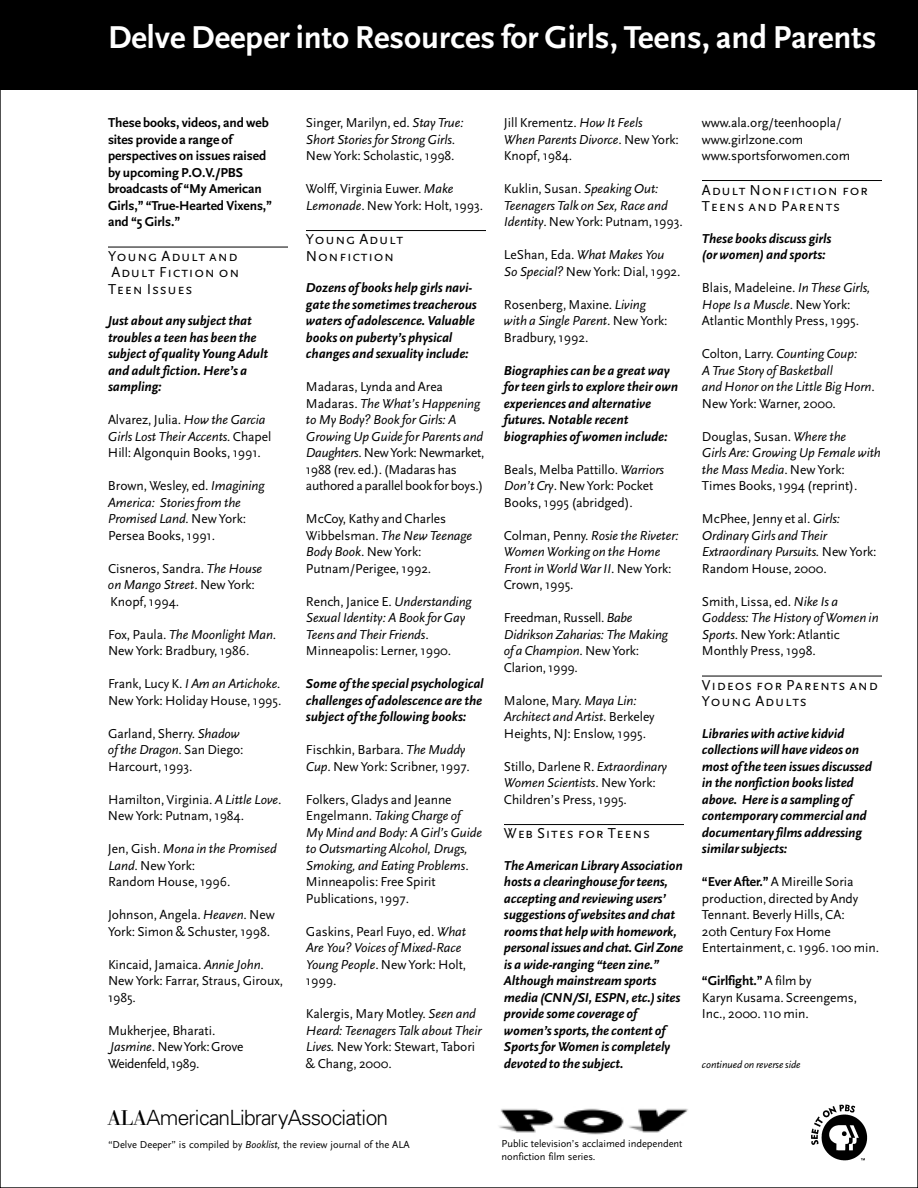
<style>
.page{position:relative;width:918px;height:1188px;background:#fff}
.page>*{position:absolute;margin:0;border:0;box-sizing:border-box;transform-origin:0 0}
.t1{font:700 33px "Scala Sans";color:#fff}
.t2{font:300 21px "Univers";letter-spacing:-.03em;color:#000}
.t3{font:15px/16.5px "Scala Sans Caps";letter-spacing:.05em;color:#000}
.t4{font:13.5px/16.5px "Scala Sans";letter-spacing:-.005em;color:#000}
.t5{font:italic 700 13.5px/16.5px "Scala Sans";letter-spacing:-.01em;color:#000}
.t6{font:italic 13.5px/16.5px "Scala Sans";letter-spacing:-.005em;color:#000}
.t7{font:700 13.5px/16.5px "Scala Sans";letter-spacing:-.005em;color:#000}
.t8{font:13.5px/16.5px "Scala Sans";letter-spacing:-.03em;color:#000}
.t9{font:10.5px/12.5px "Scala Sans";letter-spacing:-.005em;color:#000}
.t10{font:italic 10.5px "Scala Sans";letter-spacing:-.005em;color:#000}
.s1{font-style:italic}
.s2{font-style:normal}
.s3{font-weight:700}
.s4{font-family:"Bodoni BE";font-weight:400}
</style>
<div class="page">
<div style="left:0;top:0;width:918px;height:90px;background:#000"></div>
<img style="left:811px;top:1104px;width:57px;height:57px">
<img style="left:499px;top:1108px;width:189px;height:27px">
<hr style="left:108px;top:247px;width:180px;height:1px;background:#000">
<hr style="left:306px;top:230px;width:180px;height:1px;background:#000">
<hr style="left:504px;top:824px;width:180px;height:1px;background:#000">
<hr style="left:702px;top:180px;width:180px;height:1px;background:#000">
<hr style="left:702px;top:676px;width:180px;height:1px;background:#000">
<h1 class="t1" style="left:108px;top:24px;width:770px">Delve Deeper into Resources for Girls, Teens, and Parents</h1>
<p class="t7" style="left:108px;top:115px;width:166px">These books, videos, and web sites provide a range of perspectives on issues raised by upcoming P.O.V./PBS broadcasts of “My American<br>Girls,” “True-Hearted Vixens,” and “5 Girls.”</p>
<p class="t3" style="left:108px;top:247px;width:133px;text-align:justify">Young Adult and Adult Fiction on Teen Issues</p>
<p class="t5" style="left:108px;top:313px;width:162px">Just about any subject that troubles a teen has been the subject of quality Young Adult and adult fiction. Here’s a sampling:</p>
<p class="t4" style="left:108px;top:413px;width:165px">Alvarez, Julia. <span class="s1">How the Garcia<br>Girls Lost Their Accents.</span> Chapel<br>Hill: Algonquin Books, 1991.</p>
<p class="t6" style="left:108px;top:479px;width:158px"><span class="s2">Brown, Wesley, ed.</span> Imagining<br>America: Stories from the<br>Promised Land. <span class="s2">New York:<br>Persea Books, 1991.</span></p>
<p class="t4" style="left:108px;top:561px;width:156px">Cisneros, Sandra. <span class="s1">The House on Mango Street</span>. New York:<br>Knopf, 1994.</p>
<p class="t4" style="left:108px;top:627px;width:170px">Fox, Paula. <span class="s1">The Moonlight Man</span>.<br>New York: Bradbury, 1986.</p>
<p class="t4" style="left:108px;top:677px;width:175px">Frank, Lucy K. <span class="s1">I Am an Artichoke.<br></span>New York: Holiday House, 1995.</p>
<p class="t4" style="left:108px;top:726px;width:137px">Garland, Sherry. <span class="s1">Shadow of the Dragon</span>. San Diego:<br>Harcourt, 1993.</p>
<p class="t4" style="left:108px;top:792px;width:175px">Hamilton, Virginia. <span class="s1">A Little Love</span>.<br>New York: Putnam, 1984.</p>
<p class="t4" style="left:108px;top:842px;width:170px">Jen, Gish. <span class="s1">Mona in the Promised<br>Land</span>. New York:<br>Random House, 1996.</p>
<p class="t4" style="left:108px;top:908px;width:168px">Johnson, Angela. <span class="s1">Heaven</span>. New<br>York: Simon &amp; Schuster, 1998.</p>
<p class="t4" style="left:108px;top:957px;width:177px">Kincaid, Jamaica. <span class="s1">Annie John</span>.<br>New York: Farrar, Straus, Giroux,<br>1985.</p>
<p class="t8" style="left:108px;top:1023px;width:137px">Mukherjee, Bharati.<br><span class="s1">Jasmine</span>. New York: Grove<br>Weidenfeld, 1989.</p>
<p class="t4" style="left:306px;top:116px;width:159px">Singer, Marilyn, ed. <span class="s1">Stay True:<br>Short Stories for Strong Girls</span>.<br>New York: Scholastic, 1998.</p>
<p class="t4" style="left:306px;top:182px;width:179px">Wolff, Virginia Euwer. <span class="s1">Make<br>Lemonade</span>. New York: Holt, 1993.</p>
<p class="t3" style="left:306px;top:231px;width:99px">Young Adult<br>Nonfiction</p>
<p class="t5" style="left:306px;top:280px;width:172px">Dozens of books help girls navi&shy;gate the sometimes treacherous waters of adolescence. Valuable books on puberty’s physical changes and sexuality include:</p>
<p class="t4" style="left:306px;top:380px;width:180px">Madaras, Lynda and Area<br>Madaras. <span class="s1">The What’s Happening to My Body? Book for Girls: A<br>Growing Up Guide for Parents and<br>Daughters</span>. New York: Newmarket,<br>1988 (rev. ed.). (Madaras has authored a parallel book for boys.)</p>
<p class="t4" style="left:306px;top:512px;width:168px">McCoy, Kathy and Charles<br>Wibbelsman. <span class="s1">The New Teenage<br>Body Book</span>. New York:<br>Putnam/Perigee, 1992.</p>
<p class="t6" style="left:306px;top:595px;width:167px"><span class="s2">Rench, Janice E.</span> Understanding<br>Sexual Identity: A Book for Gay<br>Teens and Their Friends<span class="s2">.<br>Minneapolis: Lerner, 1990.</span></p>
<p class="t5" style="left:306px;top:676px;width:179px;text-align:justify">Some of the special psychological challenges of adolescence are the subject of the following books:</p>
<p class="t4" style="left:306px;top:743px;width:166px">Fischkin, Barbara. <span class="s1">The Muddy<br>Cup</span>. New York: Scribner, 1997.</p>
<p class="t6" style="left:306px;top:793px;width:178px"><span class="s2">Folkers, Gladys and Jeanne<br>Engelmann.</span> Taking Charge of<br>My Mind and Body: A Girl’s Guide to Outsmarting Alcohol, Drugs,<br>Smoking, and Eating Problems<span class="s2">.<br>Minneapolis: Free Spirit<br>Publications, 1997.</span></p>
<p class="t4" style="left:306px;top:924px;width:162px">Gaskins, Pearl Fuyo, ed. <span class="s1">What<br>Are You? Voices of Mixed-Race<br>Young People</span>. New York: Holt,<br>1999.</p>
<p class="t4" style="left:306px;top:1007px;width:177px">Kalergis, Mary Motley. <span class="s1">Seen and<br>Heard: Teenagers Talk about Their<br>Lives.</span> New York: Stewart, Tabori &amp; Chang, 2000.</p>
<p class="t4" style="left:504px;top:116px;width:176px">Jill Krementz. <span class="s1">How It Feels<br>When Parents Divorce</span>. New York:<br>Knopf, 1984.</p>
<p class="t6" style="left:504px;top:182px;width:180px"><span class="s2">Kuklin, Susan.</span> Speaking Out:<br>Teenagers Talk on Sex, Race and<br>Identity<span class="s2">. New York: Putnam, 1993.</span></p>
<p class="t4" style="left:504px;top:248px;width:178px">LeShan, Eda. <span class="s1">What Makes You<br>So Special?</span> New York: Dial, 1992.</p>
<p class="t4" style="left:504px;top:297px;width:165px">Rosenberg, Maxine. <span class="s1">Living with a Single Parent</span>. New York:<br>Bradbury, 1992.</p>
<p class="t5" style="left:504px;top:363px;width:176px">Biographies can be a great way for teen girls to explore their own experiences and alternative futures. Notable recent biographies of women include:</p>
<p class="t4" style="left:504px;top:462px;width:162px">Beals, Melba Pattillo. <span class="s1">Warriors<br>Don’t Cry</span>. New York: Pocket<br>Books, 1995 (abridged).</p>
<p class="t6" style="left:504px;top:529px;width:177px"><span class="s2">Colman, Penny.</span> Rosie the Riveter:<br>Women Working on the Home<br>Front in World War II<span class="s2">. New York:<br>Crown, 1995.</span></p>
<p class="t6" style="left:504px;top:611px;width:165px"><span class="s2">Freedman, Russell.</span> Babe<br>Didrikson Zaharias: The Making of a Champion<span class="s2">. New York:<br>Clarion, 1999.</span></p>
<p class="t4" style="left:504px;top:693px;width:152px">Malone, Mary. <span class="s1">Maya Lin:<br>Architect and Artist</span>. Berkeley<br>Heights, NJ: Enslow, 1995.</p>
<p class="t4" style="left:504px;top:759px;width:165px">Stillo, Darlene R. <span class="s1">Extraordinary<br>Women Scientists</span>. New York:<br>Children’s Press, 1995.</p>
<p class="t3" style="left:504px;top:825px;width:148px">Web Sites for Teens</p>
<p class="t5" style="left:504px;top:858px;width:181px">The American Library Association hosts a clearinghouse for teens, accepting and reviewing users’ suggestions of websites and chat rooms that help with homework, personal issues and chat. Girl Zone is a wide-ranging “teen zine.”<br>Although mainstream sports media (CNN/SI, ESPN, etc.) sites provide some coverage of women’s sports, the content of<br>Sports for Women is completely devoted to the subject.</p>
<p class="t4" style="left:702px;top:116px;width:150px">www.ala.org/teenhoopla/ www.girlzone.com www.sportsforwomen.com</p>
<p class="t3" style="left:702px;top:181px;width:167px">Adult Nonfiction for<br>Teens and Parents</p>
<p class="t5" style="left:702px;top:231px;width:131px">These books discuss girls (or women) and sports:</p>
<p class="t4" style="left:702px;top:281px;width:170px">Blais, Madeleine. <span class="s1">In These Girls,<br>Hope Is a Muscle</span>. New York:<br>Atlantic Monthly Press, 1995.</p>
<p class="t6" style="left:702px;top:347px;width:174px"><span class="s2">Colton, Larry.</span> Counting Coup:<br>A True Story of Basketball<br>and Honor on the Little Big Horn<span class="s2">.<br>New York: Warner, 2000.</span></p>
<p class="t4" style="left:702px;top:429px;width:180px">Douglas, Susan. <span class="s1">Where the<br>Girls Are: Growing Up Female with the Mass Media</span>. New York:<br>Times Books, 1994 (reprint).</p>
<p class="t6" style="left:702px;top:512px;width:176px"><span class="s2">McPhee, Jenny et al.</span> Girls:<br>Ordinary Girls and Their<br>Extraordinary Pursuits. <span class="s2">New York:<br>Random House, 2000.</span></p>
<p class="t4" style="left:702px;top:594px;width:178px">Smith, Lissa, ed. <span class="s1">Nike Is a<br>Goddess: The History of Women in<br>Sports</span>. New York: Atlantic<br>Monthly Press, 1998.</p>
<p class="t3" style="left:702px;top:676px;width:177px">Videos for Parents and<br>Young Adults</p>
<p class="t5" style="left:702px;top:726px;width:171px">Libraries with active kidvid collections will have videos on most of the teen issues discussed in the nonfiction books listed above. Here is a sampling of contemporary commercial and documentary films addressing similar subjects:</p>
<p class="t4" style="left:702px;top:875px;width:179px"><span class="s3">“Ever After.”</span> A Mireille Soria production, directed by Andy<br>Tennant. Beverly Hills, CA:<br>20th Century Fox Home<br>Entertainment, c. 1996. 100 min.</p>
<p class="t4" style="left:702px;top:974px;width:157px"><span class="s3">“Girlfight.”</span> A film by<br>Karyn Kusama. Screengems,<br>Inc., 2000. 110 min.</p>
<p class="t10" style="left:702px;top:1060px;width:100px">continued on reverse side</p>
<h2 class="t2" style="left:108px;top:1110px;width:282px"><span class="s4">ALA</span>AmericanLibraryAssociation</h2>
<p class="t9" style="left:108px;top:1139px;width:303px">“Delve Deeper” is compiled by <span class="s1">Booklist,</span> the review journal of the ALA</p>
<p class="t9" style="left:502px;top:1139px;width:182px">Public television’s acclaimed independent nonfiction film series.</p>
</div>
